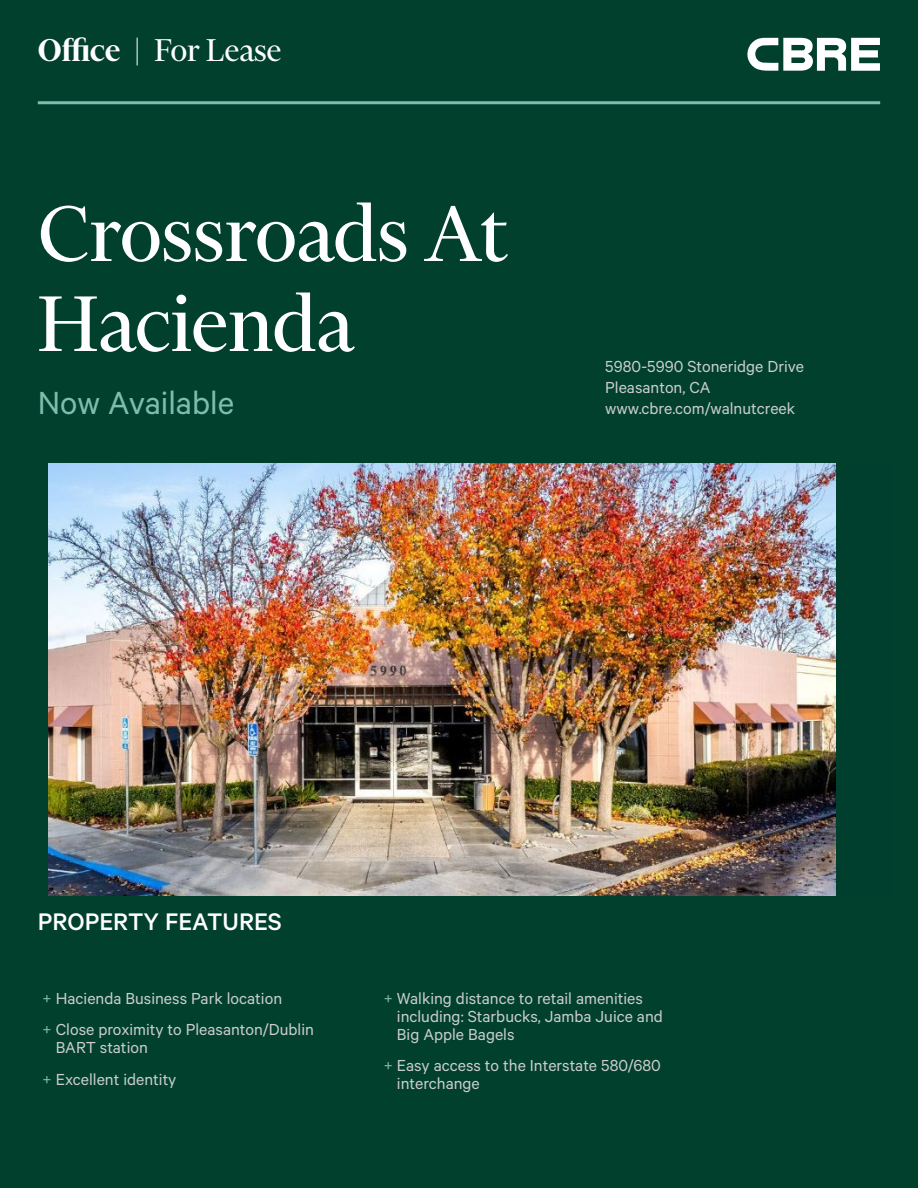
<style>
.page{position:relative;width:918px;height:1188px;background:#00402d}
.page>*{position:absolute;margin:0;border:0;box-sizing:border-box;transform-origin:0 0}
.t1{font:90px/90px "Financier Display";color:#fff}
.t2{font:36px "Financier Display";color:#fff}
.t3{font:36px "Calibre";color:#80bcad}
.t4{font:500 27px "Calibre";color:#fff}
.t5{font:18px/18px "Calibre";color:#cbcdca}
.s1{font-weight:600}
.s2{color:#80bcad}
</style>
<div class="page">
<img style="left:49px;top:464px;width:787px;height:432px">
<svg style="left:747px;top:38px;width:133px;height:33px"></svg>
<hr style="left:38px;top:101px;width:842px;height:3px;background:#80bcad">
<h2 class="t2" style="left:38px;top:32px;width:245px"><span class="s1">Office</span> | For Lease</h2>
<h1 class="t1" style="left:38px;top:188px;width:471px">Crossroads At<br>Hacienda</h1>
<h2 class="t3" style="left:38px;top:382px;width:198px">Now Available</h2>
<p class="t5" style="left:605px;top:355px;width:200px;line-height:21px">5980-5990 Stoneridge Drive<br>Pleasanton, CA www.cbre.com/walnutcreek</p>
<h3 class="t4" style="left:38px;top:905px;width:246px">PROPERTY FEATURES</h3>
<p class="t5" style="left:42px;top:982px;width:273px;line-height:31.5px"><span class="s2">+</span> Hacienda Business Park location<br><span class="s2">+</span> Close proximity to Pleasanton/Dublin</p>
<p class="t5" style="left:42px;top:1031px;width:136px;line-height:31.5px;text-indent:14px">BART station<br><span class="s2">+</span> Excellent identity</p>
<p class="t5" style="left:397px;top:988px;width:267px;text-indent:-13px"><span class="s2">+</span> Walking distance to retail amenities including: Starbucks, Jamba Juice and<br>Big Apple Bagels</p>
<p class="t5" style="left:397px;top:1056px;width:265px;text-indent:-13px"><span class="s2">+</span> Easy access to the Interstate 580/680 interchange</p>
</div>
